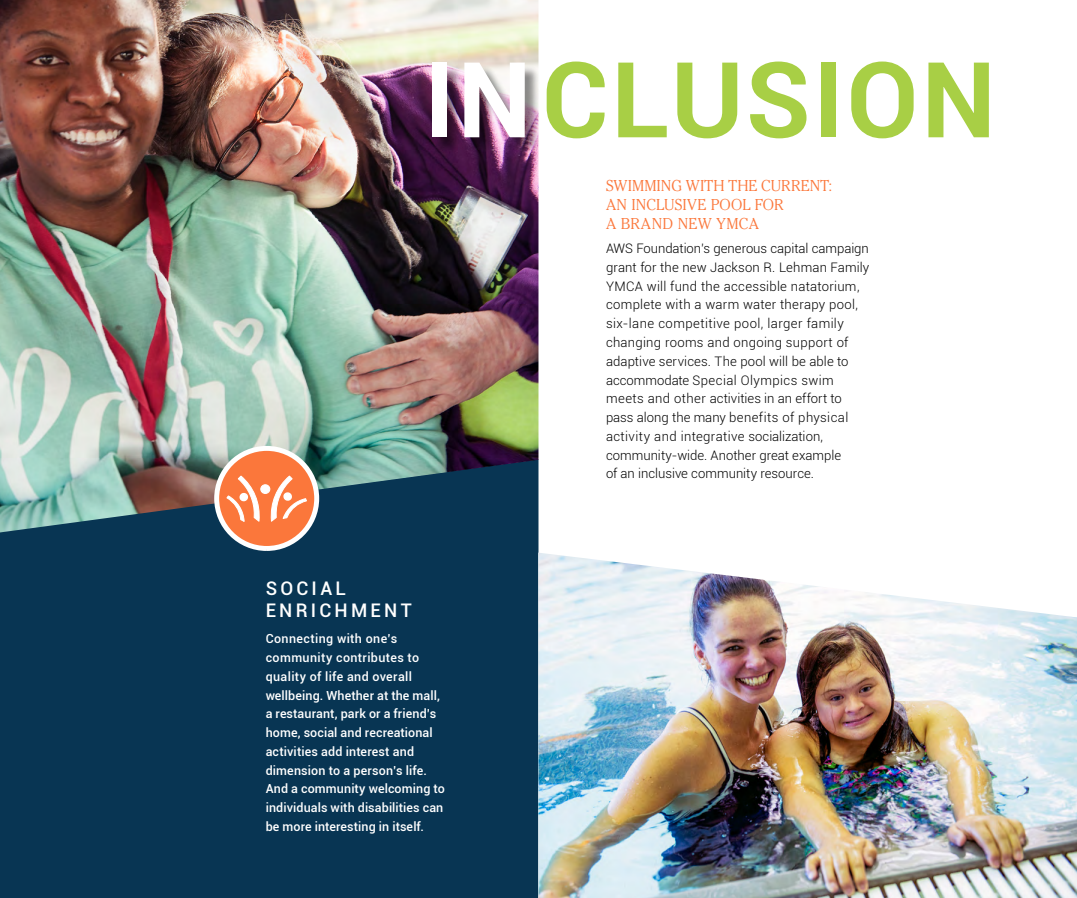
<style>
.page{position:relative;width:1077px;height:898px;background:#fff}
.page>*{position:absolute;margin:0;border:0;box-sizing:border-box;transform-origin:0 0}
.t1{font:700 105px "Roboto";letter-spacing:.025em;color:#a8cf45}
.t2{font:500 18.75px/22.5px "Roboto";letter-spacing:.17em;color:#fff}
.t3{font:300 15.62px/18.8px "Cheltenham";letter-spacing:.01em;color:#fb773b}
.t4{font:300 13.12px/18.8px "Roboto";letter-spacing:.015em;color:#000}
.t5{font:500 12.5px/18.8px "Roboto";letter-spacing:.01em;color:#fff}
.s1{color:#fff}
</style>
<div class="page">
<div style="left:0;top:532px;width:538px;height:366px;background:#083553"></div>
<img style="left:0;top:0;width:538px;height:532px">
<img style="left:538px;top:552px;width:539px;height:346px">
<svg style="left:214px;top:446px;width:105px;height:105px;fill:#fb773b"></svg>
<div style="left:261px;top:485px;width:9px;height:8px;background:#fff;border-radius:50%"></div>
<div style="left:260px;top:484px;width:10px;height:10px;border:1px solid #fff;border-radius:50%"></div>
<svg style="left:270px;top:475px;width:38px;height:47px"></svg>
<svg style="left:225px;top:475px;width:36px;height:48px"></svg>
<div style="left:434px;top:64px;width:106px;height:89px;background:#000;opacity:.45"></div>
<h1 class="t1" style="left:424px;top:26px;width:573px"><span class="s1">IN</span>CLUSION</h1>
<p class="t2" style="left:266px;top:576px;width:148px">SOCIAL<br>ENRICHMENT</p>
<p class="t5" style="left:266px;top:629px;width:181px">Connecting with one’s community contributes to quality of life and overall wellbeing. Whether at the mall, a restaurant, park or a friend’s home, social and recreational activities add interest and dimension to a person’s life.<br>And a community welcoming to individuals with disabilities can be more interesting in itself.</p>
<p class="t3" style="left:606px;top:176px;width:228px">SWIMMING WITH THE CURRENT:<br>AN INCLUSIVE POOL FOR<br>A BRAND NEW YMCA</p>
<p class="t4" style="left:606px;top:239px;width:265px;text-align:justify">AWS Foundation’s generous capital campaign grant for the new Jackson R. Lehman Family YMCA will fund the accessible natatorium,</p>
<p class="t4" style="left:606px;top:295px;width:253px">complete with a warm water therapy pool, six-lane competitive pool, larger family changing rooms and ongoing support of adaptive services. The pool will be able to</p>
<p class="t4" style="left:606px;top:370px;width:229px">accommodate Special Olympics swim</p>
<p class="t4" style="left:606px;top:389px;width:244px">meets and other activities in an effort to pass along the many benefits of physical activity and integrative socialization, community-wide. Another great example of an inclusive community resource.</p>
</div>
